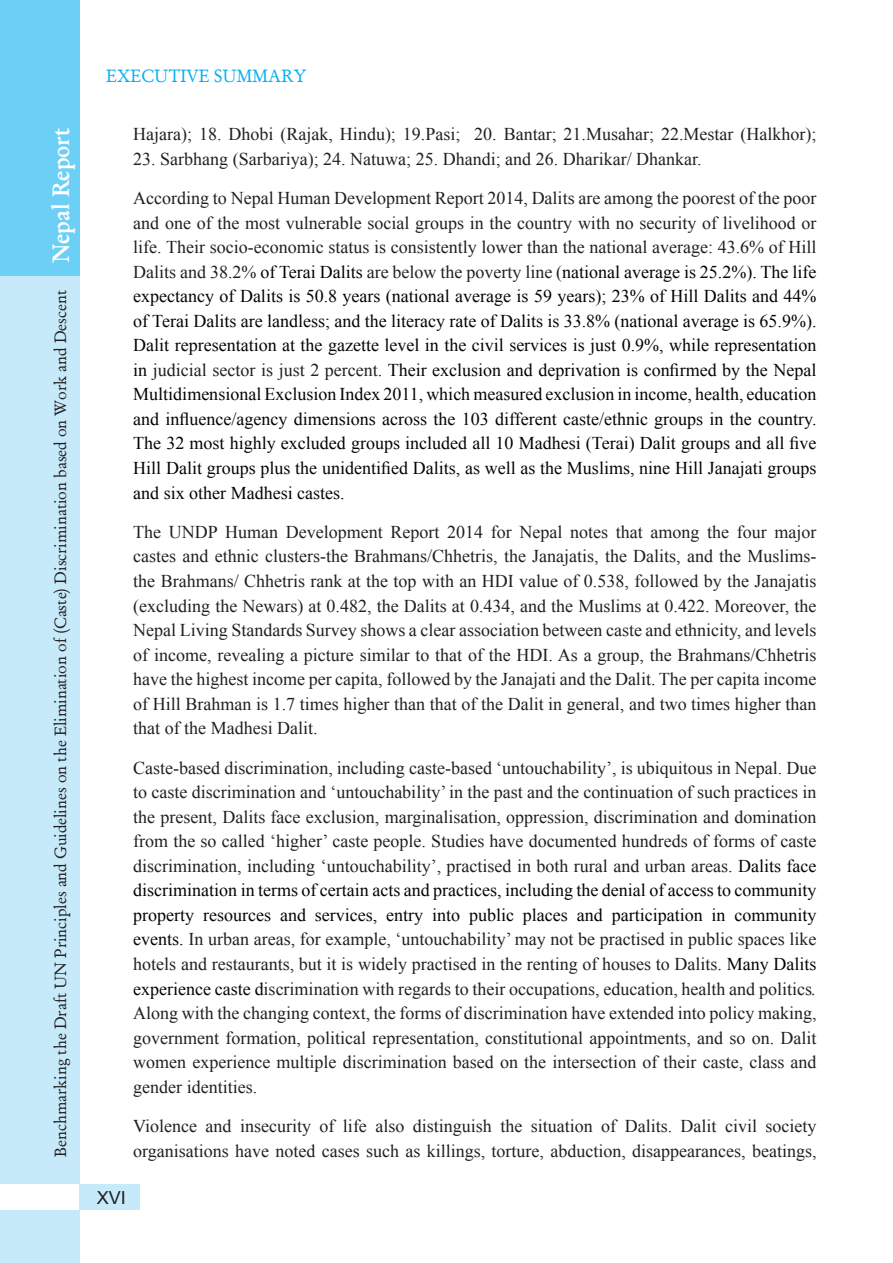
<style>
.page{position:relative;width:893px;height:1263px;background:#fff}
.page>*{position:absolute;margin:0;border:0;box-sizing:border-box;transform-origin:0 0}
.t1{font:600 24px "Garamond";color:#fff;scale:.95 1}
.t2{font:18px/24.6px "Times New Roman";color:#231f20}
.t3{font:18px/24.6px "Times New Roman";color:#040503;text-align:justify}
.t4{font:18px "Garamond Antiqua";color:#00aeef}
.t5{font:18px "Arial";color:#231f20}
.t6{font:16.5px "Garamond Antiqua";color:#231f20}
.s1{color:#231f20}
.s2{color:#040503}
.s3{font-style:italic}
</style>
<div class="page">
<div style="left:0;top:0;width:80px;height:1263px;background:#6bcff6"></div>
<div style="left:0;top:276px;width:80px;height:987px;background:#c6eafa"></div>
<div style="left:0;top:1184px;width:123px;height:26px;background:#fff"></div>
<div style="left:80px;top:1184px;width:60px;height:26px;background:#c6eafa"></div>
<h1 class="t1" style="left:46px;top:263px;width:144px;rotate:-90deg">Nepal Report</h1>
<p class="t6" style="left:51px;top:1157px;width:868px;rotate:-90deg">Benchmarking the Draft UN Principles and Guidelines on the Elimination of (Caste) Discrimination based on Work and Descent</p>
<p class="t4" style="left:106px;top:65px;width:201px">EXECUTIVE SUMMARY</p>
<p class="t2" style="left:133px;top:122px;width:685px">Hajara); 18. Dhobi (Rajak, Hindu); 19.Pasi; 20. Bantar; 21.Musahar; 22.Mestar (Halkhor);</p>
<p class="t2" style="left:133px;top:139px;width:685px;line-height:39.5px">23. Sarbhang (Sarbariya); 24. Natuwa; 25. Dhandi; and 26. Dharikar/ Dhankar.<br>According to Nepal Human Development Report 2014, Dalits are among the poorest of the poor</p>
<p class="t3" style="left:133px;top:210px;width:685px"><span class="s1">and one of the most vulnerable social groups in the country with no security of livelihood or life. Their socio-economic status is consistently lower than the national average: 43.6% of Hill Dalits and 38.2%</span> of Terai Dalits <span class="s1">are below the poverty line (</span>national average is 25.2%). The life expectancy of Dalits is 50.8 years (national average is 59 years); 23% of Hill Dalits and 44% of Terai Dalits are landless; and the literacy rate of Dalits is 33.8% (national average is 65.9%).<br>Dalit representation at the gazette level in the civil services is just 0.9%, while representation in <span class="s1">judicial sector is just 2 percent.</span> Their exclusion and deprivation is confirmed by the Nepal Multidimensional Exclusion Index 2011, which measured exclusion in income, health, education and influence/agency dimensions across the 103 different caste/ethnic groups in the country.<br>The 32 most highly excluded groups included all 10 Madhesi (Terai) Dalit groups and all five Hill Dalit groups plus the unidentified Dalits, as well as the Muslims, nine Hill Janajati groups and six other Madhesi castes.</p>
<p class="t2" style="left:133px;top:519px;width:685px;text-align:justify">The UNDP Human Development Report 2014 for Nepal notes that among the four major castes and ethnic clusters-the Brahmans/Chhetris, the Janajatis, the Dalits, and the Muslims&shy;the Brahmans/ Chhetris rank at the top with an HDI value of 0.538, followed by the Janajatis (excluding the Newars) at 0.482, the Dalits at 0.434, and the Muslims at 0.422. Moreover, the Nepal Living Standards Survey shows a clear association between caste and ethnicity, and levels of income, revealing a picture similar to that of the HDI. As a group, the Brahmans/Chhetris have the highest income per capita, followed by the Janajati and the Dalit. The per capita income of Hill Brahman is 1.7 times higher than that of the Dalit in general, and two times higher than that of the Madhesi Dalit.</p>
<p class="t2" style="left:133px;top:755px;width:685px;text-align:justify">Caste-based discrimination, including caste-based ‘untouchability’, is ubiquitous in Nepal. Due to caste discrimination and ‘untouchability’ in the past and the continuation of such practices in the present, Dalits face exclusion, marginalisation, oppression, discrimination and domination from the so called ‘higher’ caste people. Studies have documented hundreds of forms of caste discrimination, including ‘untouchability’, practised in both rural and urban areas. <span class="s2">Dalits face discrimination in terms of certain acts and practices, including the denial of access to community property resources and services, entry into public places and participation in community events.</span> In urban areas, for example, ‘untouchability’ may not be practised in public spaces like hotels and restaurants, but it is widely practised in the renting of houses to Dalits. <span class="s2">Many Dalits experience caste d</span>iscrimination with regards to their occupations, education, health and politics<span class="s3">.<br></span>Along with the changing context, the forms of discrimination have extended into policy making, government formation, political representation, constitutional appointments, and so on. Dalit women experience multiple discrimination based on the intersection of their caste, class and gender identities.</p>
<p class="t2" style="left:133px;top:1114px;width:685px">Violence and insecurity of life also distinguish the situation of Dalits. Dalit civil society organisations have noted cases such as killings, torture, abduction, disappearances, beatings,</p>
<p class="t5" style="left:97px;top:1187px;width:31px">XVI</p>
</div>
